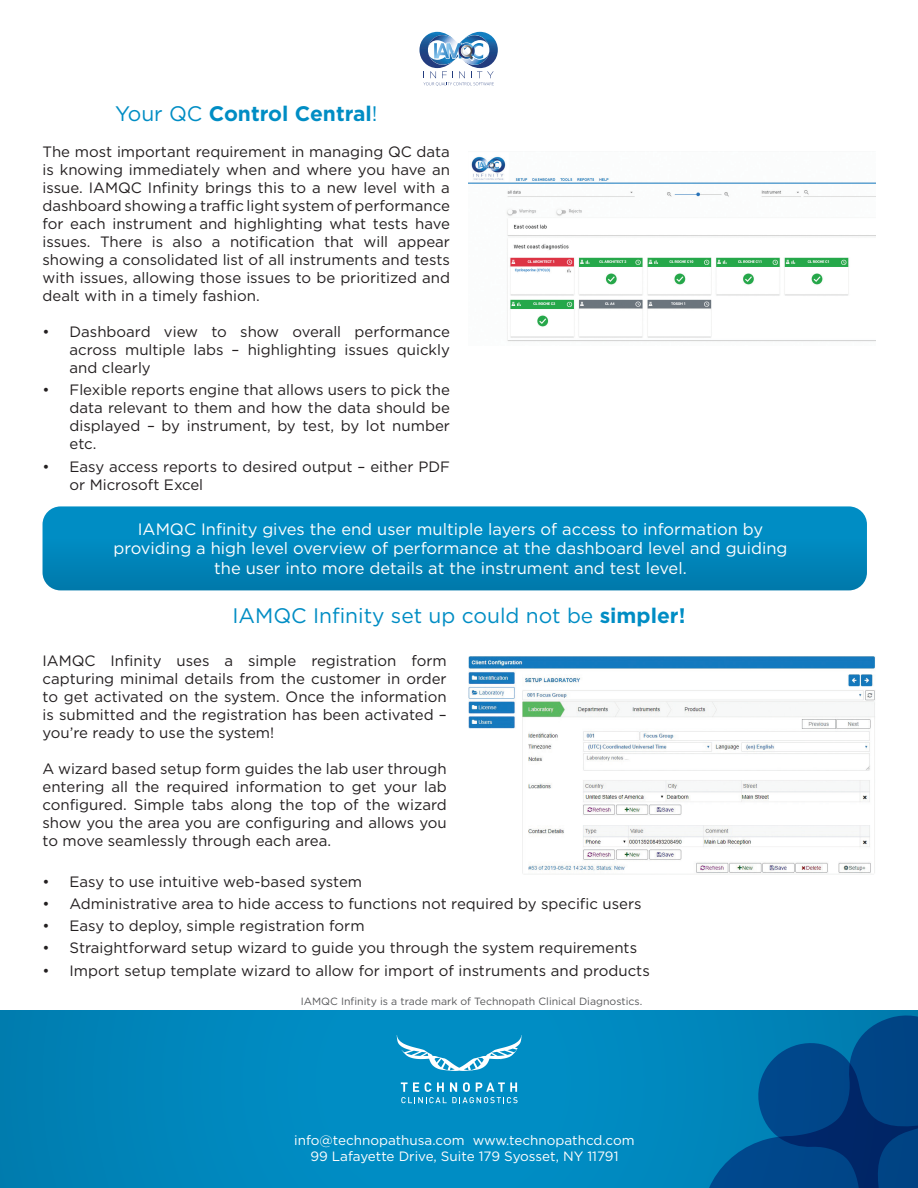
<style>
.page{position:relative;width:918px;height:1188px;background:#fff}
.page>*{position:absolute;margin:0;border:0;box-sizing:border-box;transform-origin:0 0}
.t1{font:21px "Gotham";color:#008dc4}
.t2{font:700 21px "Gotham";color:#008dc4}
.t3{font:16.5px/19.8px "Gotham";color:#fff;text-align:center}
.t4{font:15px/18px "Gotham";color:#231f20;text-align:justify}
.t5{font:13.5px "Gotham";color:#fff}
.t6{font:10.5px "Gotham";color:#57585a}
.s1{font-weight:400}
.s2{font-weight:700}
</style>
<div class="page">
<svg style="left:419px;top:32px;width:79px;height:54px"></svg>
<img style="left:468px;top:156px;width:407px;height:185px">
<svg style="left:43px;top:506px;width:824px;height:84px;background:#0287bc"></svg>
<img style="left:468px;top:656px;width:407px;height:218px">
<svg style="left:0;top:1010px;width:691px;height:178px;background:#0088bd"></svg>
<svg style="left:691px;top:1010px;width:227px;height:178px;background:#005a97"></svg>
<svg style="left:397px;top:1035px;width:125px;height:36px;background:#2fa1ce"></svg>
<svg style="left:401px;top:1082px;width:117px;height:21px;background:#38a6d0"></svg>
<p class="t2" style="left:115px;top:102px;width:264px"><span class="s1">Your QC</span> Control Central<span class="s1">!</span></p>
<p class="t4" style="left:43px;top:143px;width:409px">The most important requirement in managing QC data is knowing immediately when and where you have an issue. IAMQC Infinity brings this to a new level with a dashboard showing a traffic light system of performance for each instrument and highlighting what tests have issues. There is also a notification that will appear showing a consolidated list of all instruments and tests with issues, allowing those issues to be prioritized and dealt with in a timely fashion.</p>
<p class="t4" style="left:70px;top:323px;width:382px;text-indent:-27px">• Dashboard view to show overall performance across multiple labs – highlighting issues quickly and clearly</p>
<p class="t4" style="left:70px;top:381px;width:382px;text-indent:-27px">• Flexible reports engine that allows users to pick the data relevant to them and how the data should be displayed – by instrument, by test, by lot number etc.</p>
<p class="t4" style="left:70px;top:457px;width:382px;text-indent:-27px">• Easy access reports to desired output – either PDF or Microsoft Excel</p>
<p class="t3" style="left:113px;top:519px;width:676px">IAMQC Infinity gives the end user multiple layers of access to information by providing a high level overview of performance at the dashboard level and guiding the user into more details at the instrument and test level.</p>
<p class="t1" style="left:232px;top:604px;width:455px">IAMQC Infinity set up could not be <span class="s2">simpler!</span></p>
<p class="t4" style="left:43px;top:652px;width:406px">IAMQC Infinity uses a simple registration form capturing minimal details from the customer in order to get activated on the system. Once the information is submitted and the registration has been activated – you’re ready to use the system!</p>
<p class="t4" style="left:43px;top:760px;width:406px">A wizard based setup form guides the lab user through entering all the required information to get your lab configured. Simple tabs along the top of the wizard show you the area you are configuring and allows you to move seamlessly through each area.</p>
<p class="t4" style="left:43px;top:872px;width:321px">• Easy to use intuitive web-based system</p>
<p class="t4" style="left:43px;top:894px;width:601px">• Administrative area to hide access to functions not required by specific users</p>
<p class="t4" style="left:43px;top:917px;width:324px">• Easy to deploy, simple registration form</p>
<p class="t4" style="left:43px;top:939px;width:596px">• Straightforward setup wizard to guide you through the system requirements</p>
<p class="t4" style="left:43px;top:961px;width:609px">• Import setup template wizard to allow for import of instruments and products</p>
<p class="t6" style="left:301px;top:996px;width:343px">IAMQC Infinity is a trade mark of Technopath Clinical Diagnostics.</p>
<p class="t5" style="left:294px;top:1133px;width:342px">info@technopathusa.com www.technopathcd.com</p>
<p class="t5" style="left:310px;top:1149px;width:310px">99 Lafayette Drive, Suite 179 Syosset, NY 11791</p>
</div>
